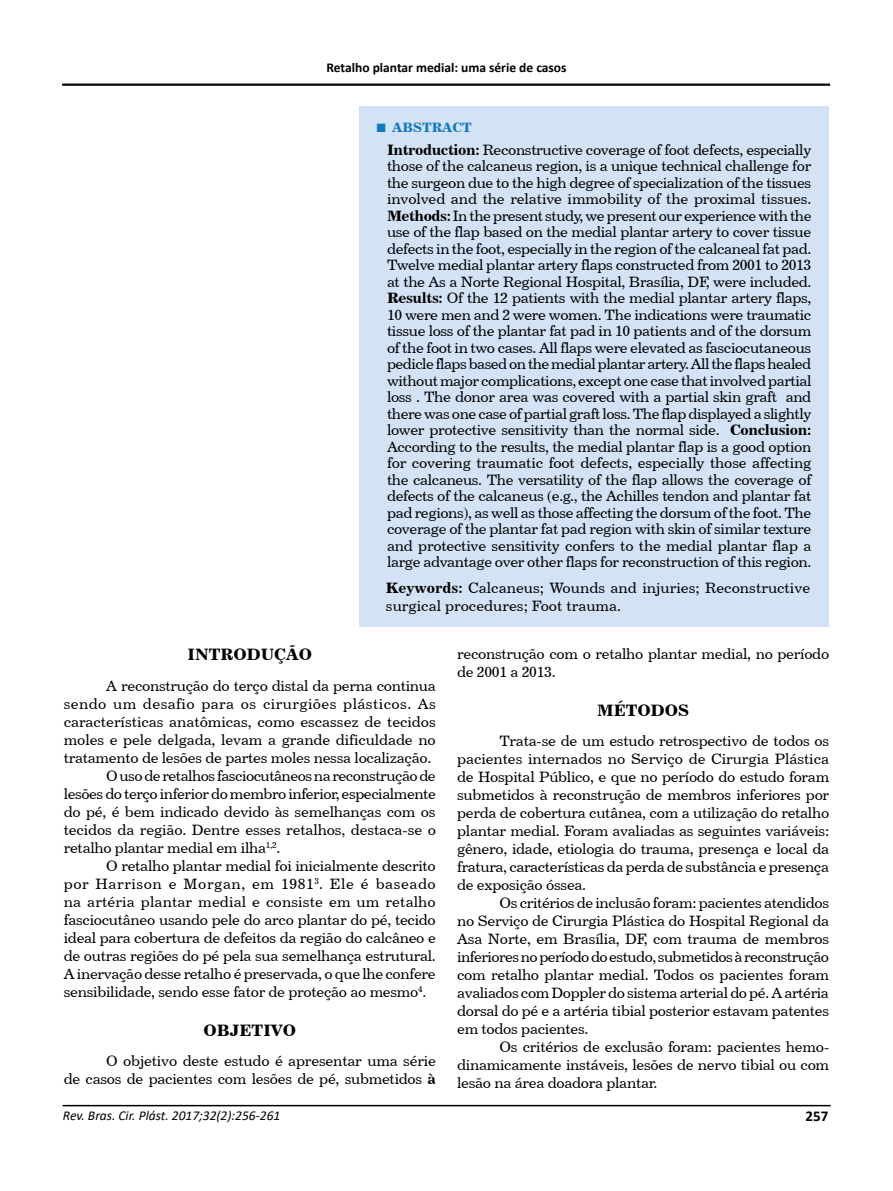
<style>
.page{position:relative;width:893px;height:1191px;background:#fff}
.page>*{position:absolute;margin:0;border:0;box-sizing:border-box;transform-origin:0 0}
.t1{font:16.5px "Century 731 BT Bold A";color:#000}
.t2{font:15px/16.5px "Century 731 BT Roman A";letter-spacing:-.02em;color:#000;text-align:justify}
.t3{font:15px/18px "Century 731 BT Roman A";color:#000}
.t4{font:15px "Century 731 BT Roman A";letter-spacing:.025em;color:#000}
.t5{font:15px "Century 731 BT Roman A";letter-spacing:.005em;color:#000}
.t6{font:15px "Century 731 BT Roman A";letter-spacing:.035em;color:#000}
.t7{font:700 15px "Calibri";color:#000}
.t8{font:italic 13.5px "Calibri";color:#000}
.t9{font:700 13.5px "Calibri";color:#000}
.t10{font:13.5px "Century 731 BT Bold A";color:#0e7abf}
.s1{font-family:"Times New Roman";font-weight:700;font-size:18px}
.s2{font-family:"Century 731 BT Bold A"}
</style>
<div class="page">
<hr style="left:63px;top:1104px;width:768px;height:2px;background:#000">
<hr style="left:62px;top:84px;width:768px;height:2px;background:#000">
<div style="left:359px;top:106px;width:470px;height:520px;background:#d3e2f4"></div>
<p class="t9" style="left:326px;top:58px;width:242px">Retalho plantar medial: uma série de casos</p>
<p class="t10" style="left:376px;top:119px;width:98px"><span class="s1">■</span> ABSTRACT</p>
<p class="t2" style="left:387px;top:141px;width:426px"><span class="s2">Introduction:</span> Reconstructive coverage of foot defects, especially those of the calcaneus region, is a unique technical challenge for the surgeon due to the high degree of specialization of the tissues involved and the relative immobility of the proximal tissues.<br><span class="s2">Methods:</span> In the present study, we present our experience with the use of the flap based on the medial plantar artery to cover tissue defects in the foot, especially in the region of the calcaneal fat pad.<br>Twelve medial plantar artery flaps constructed from 2001 to 2013 at the As a Norte Regional Hospital, Brasília, DF, were included.<br><span class="s2">Results:</span> Of the 12 patients with the medial plantar artery flaps, 10 were men and 2 were women. The indications were traumatic tissue loss of the plantar fat pad in 10 patients and of the dorsum of the foot in two cases. All flaps were elevated as fasciocutaneous pedicle flaps based on the medial plantar artery. All the flaps healed without major complications, except one case that involved partial loss . The donor area was covered with a partial skin graft and there was one case of partial graft loss. The flap displayed a slightly lower protective sensitivity than the normal side. <span class="s2">Conclusion:<br></span>According to the results, the medial plantar flap is a good option for covering traumatic foot defects, especially those affecting the calcaneus. The versatility of the flap allows the coverage of defects of the calcaneus (e.g., the Achilles tendon and plantar fat pad regions), as well as those affecting the dorsum of the foot. The coverage of the plantar fat pad region with skin of similar texture and protective sensitivity confers to the medial plantar flap a large advantage over other flaps for reconstruction of this region.</p>
<p class="t3" style="left:386px;top:578px;width:426px"><span class="s2">Keywords:</span> Calcaneus; Wounds and injuries; Reconstructive surgical procedures; Foot trauma.</p>
<p class="t1" style="left:188px;top:644px;width:126px">INTRODUÇÃO</p>
<p class="t2" style="left:106px;top:677px;width:331px">A reconstrução do terço distal da perna continua</p>
<p class="t4" style="left:64px;top:694px;width:374px">sendo um desafio para os cirurgiões plásticos. As</p>
<p class="t2" style="left:64px;top:713px;width:374px">características anatômicas, como escassez de tecidos</p>
<p class="t2" style="left:64px;top:731px;width:374px">moles e pele delgada, levam a grande dificuldade no</p>
<p class="t2" style="left:64px;top:749px;width:369px">tratamento de lesões de partes moles nessa localização.</p>
<p class="t2" style="left:106px;top:767px;width:331px">O uso de retalhos fasciocutâneos na reconstrução de</p>
<p class="t2" style="left:64px;top:785px;width:374px">lesões do terço inferior do membro inferior, especialmente</p>
<p class="t2" style="left:64px;top:803px;width:373px">do pé, é bem indicado devido às semelhanças com os</p>
<p class="t2" style="left:64px;top:821px;width:374px">tecidos da região. Dentre esses retalhos, destaca-se o</p>
<p class="t2" style="left:64px;top:839px;width:218px">retalho plantar medial em ilha<sup>1,2</sup>.</p>
<p class="t2" style="left:106px;top:857px;width:331px">O retalho plantar medial foi inicialmente descrito</p>
<p class="t6" style="left:64px;top:874px;width:374px">por Harrison e Morgan, em 1981<sup>3</sup>. Ele é baseado</p>
<p class="t5" style="left:64px;top:892px;width:374px">na artéria plantar medial e consiste em um retalho</p>
<p class="t2" style="left:64px;top:911px;width:374px">fasciocutâneo usando pele do arco plantar do pé, tecido</p>
<p class="t2" style="left:64px;top:929px;width:374px">ideal para cobertura de defeitos da região do calcâneo e</p>
<p class="t2" style="left:64px;top:947px;width:374px">de outras regiões do pé pela sua semelhança estrutural.</p>
<p class="t2" style="left:64px;top:965px;width:374px">A inervação desse retalho é preservada, o que lhe confere</p>
<p class="t2" style="left:64px;top:983px;width:364px">sensibilidade, sendo esse fator de proteção ao mesmo<sup>4</sup>.</p>
<p class="t1" style="left:204px;top:1019px;width:94px">OBJETIVO</p>
<p class="t2" style="left:64px;top:1051px;width:374px;line-height:18px;text-align:right">O objetivo deste estudo é apresentar uma série<br>de casos de pacientes com lesões de pé, submetidos <span class="s2">à</span></p>
<p class="t2" style="left:457px;top:644px;width:374px;line-height:18px">reconstrução com o retalho plantar medial, no período de 2001 a 2013.</p>
<p class="t1" style="left:597px;top:699px;width:94px">MÉTODOS</p>
<p class="t2" style="left:457px;top:732px;width:374px;line-height:18px;text-indent:43px">Trata-se de um estudo retrospectivo de todos os pacientes internados no Serviço de Cirurgia Plástica de Hospital Público, e que no período do estudo foram submetidos à reconstrução de membros inferiores por perda de cobertura cutânea, com a utilização do retalho plantar medial. Foram avaliadas as seguintes variáveis: gênero, idade, etiologia do trauma, presença e local da fratura, características da perda de substância e presença de exposição óssea.</p>
<p class="t2" style="left:457px;top:894px;width:374px;line-height:18px;text-indent:43px">Os critérios de inclusão foram: pacientes atendidos no Serviço de Cirurgia Plástica do Hospital Regional da Asa Norte, em Brasília, DF, com trauma de membros inferiores no período do estudo, submetidos à reconstrução com retalho plantar medial. Todos os pacientes foram avaliados com Doppler do sistema arterial do pé. A artéria dorsal do pé e a artéria tibial posterior estavam patentes em todos pacientes.</p>
<p class="t2" style="left:457px;top:1038px;width:374px;line-height:18px;text-indent:43px">Os critérios de exclusão foram: pacientes hemo&shy;dinamicamente instáveis, lesões de nervo tibial ou com lesão na área doadora plantar.</p>
<p class="t8" style="left:63px;top:1105px;width:219px">Rev. Bras. Cir. Plást. 2017;32(2):256-261</p>
<p class="t7" style="left:806px;top:1105px;width:24px">257</p>
</div>
